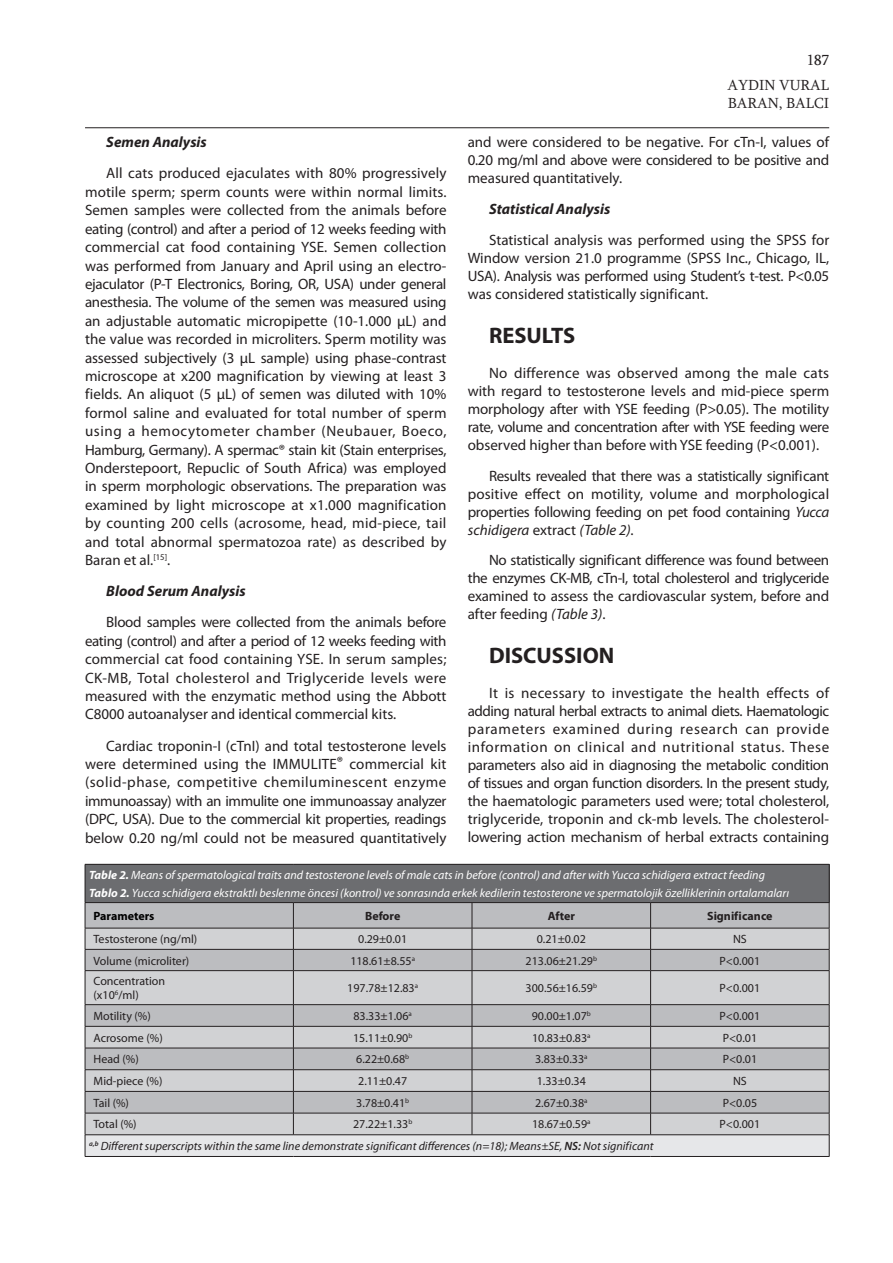
<style>
.page{position:relative;width:893px;height:1263px;background:#fff}
.page>*{position:absolute;margin:0;border:0;box-sizing:border-box;transform-origin:0 0}
.ANA_BASLIK{font:700 22.5px "Myriad Pro";color:#231f20}
.METIN{font:15px/18.5px "Myriad Pro";color:#231f20;text-align:justify}
.METIN-2{font:italic 700 15px "Myriad Pro";color:#231f20}
.UST_BILGI_SAG{font:15px "Sylfaen";color:#231f20}
.sag_numara{font:15px "Sylfaen";color:#231f20}
.TABLO{font:12px "Myriad Pro";color:#231f20}
.TABLO-2{font:italic 12px "Myriad Pro";color:#fff}
.TABLO-3{font:italic 12px "Myriad Pro";color:#231f20}
.TABLO-4{font:700 12px "Myriad Pro";color:#231f20}
.TABLO-5{font:700 12px "Myriad Pro";color:#000}
.s1{font-style:italic}
.s2{font-weight:700}
.s3{font-weight:600}
</style>
<div class="page">
<hr style="left:85px;top:127px;width:744px;height:1px;background:#231f20">
<div style="left:85px;top:864px;width:744px;height:38px;background:#6c6d70"></div>
<hr style="left:85px;top:864px;width:208px;height:1px;background:#231f20">
<hr style="left:85px;top:864px;width:1px;height:38px;background:#231f20">
<hr style="left:293px;top:864px;width:179px;height:1px;background:#231f20">
<hr style="left:472px;top:864px;width:179px;height:1px;background:#231f20">
<hr style="left:651px;top:864px;width:178px;height:1px;background:#231f20">
<hr style="left:829px;top:864px;width:1px;height:38px;background:#231f20">
<hr style="left:85px;top:902px;width:208px;height:1px;background:#231f20">
<hr style="left:293px;top:902px;width:179px;height:1px;background:#231f20">
<hr style="left:472px;top:902px;width:179px;height:1px;background:#231f20">
<hr style="left:651px;top:902px;width:178px;height:1px;background:#231f20">
<svg style="left:85px;top:903px;width:745px;height:253px;background:#c2c2c5"></svg>
<hr style="left:85px;top:1156px;width:208px;height:1px;background:#231f20">
<hr style="left:293px;top:1156px;width:179px;height:1px;background:#231f20">
<hr style="left:472px;top:1156px;width:179px;height:1px;background:#231f20">
<hr style="left:651px;top:1156px;width:178px;height:1px;background:#231f20">
<p class="sag_numara" style="left:807px;top:50px;width:24px">187</p>
<p class="UST_BILGI_SAG" style="left:727px;top:75px;width:103px">AYDIN VURAL</p>
<p class="UST_BILGI_SAG" style="left:728px;top:93px;width:103px">BARAN, BALCI</p>
<p class="METIN" style="left:468px;top:133px;width:363px;line-height:18px">and were considered to be negative. For cTn-I, values of 0.20 mg/ml and above were considered to be positive and measured quantitatively.</p>
<p class="METIN-2" style="left:489px;top:199px;width:123px">Statistical Analysis</p>
<p class="METIN" style="left:468px;top:231px;width:363px;line-height:18px;text-indent:21px">Statistical analysis was performed using the SPSS for Window version 21.0 programme (SPSS Inc., Chicago, IL, USA). Analysis was performed using Student’s t-test. P&lt;0.05 was considered statistically significant.</p>
<p class="ANA_BASLIK" style="left:489px;top:321px;width:88px">RESULTS</p>
<p class="METIN" style="left:468px;top:364px;width:363px;line-height:18px;text-indent:21px">No difference was observed among the male cats with regard to testosterone levels and mid-piece sperm morphology after with YSE feeding (P&gt;0.05). The motility rate, volume and concentration after with YSE feeding were observed higher than before with YSE feeding (P&lt;0.001).</p>
<p class="METIN" style="left:468px;top:466px;width:363px;line-height:18px;text-indent:21px">Results revealed that there was a statistically significant positive effect on motility, volume and morphological properties following feeding on pet food containing <span class="s1">Yucca schidigera</span> extract <span class="s1">(Table 2)</span>.</p>
<p class="METIN" style="left:468px;top:551px;width:363px;line-height:18px;text-indent:21px">No statistically significant difference was found between the enzymes CK-MB, cTn-I, total cholesterol and triglyceride examined to assess the cardiovascular system, before and after feeding <span class="s1">(Table 3)</span>.</p>
<p class="ANA_BASLIK" style="left:489px;top:641px;width:127px">DISCUSSION</p>
<p class="METIN" style="left:468px;top:684px;width:363px;line-height:18px;text-indent:21px">It is necessary to investigate the health effects of adding natural herbal extracts to animal diets. Haematologic parameters examined during research can provide information on clinical and nutritional status. These parameters also aid in diagnosing the metabolic condition of tissues and organ function disorders. In the present study, the haematologic parameters used were; total cholesterol, triglyceride, troponin and ck-mb levels. The cholesterol&shy;lowering action mechanism of herbal extracts containing</p>
<p class="TABLO-2" style="left:89px;top:867px;width:677px"><span class="s2">Table 2.</span> Means of spermatological traits and testosterone levels of male cats in before (control) and after with Yucca schidigera extract feeding</p>
<p class="TABLO-2" style="left:89px;top:886px;width:701px"><span class="s2">Tablo 2.</span> Yucca schidigera ekstraktlı beslenme öncesi (kontrol) ve sonrasında erkek kedilerin testosterone ve spermatolojik özelliklerinin ortalamaları</p>
<p class="TABLO-5" style="left:94px;top:908px;width:62px">Parameters</p>
<p class="TABLO-4" style="left:365px;top:908px;width:37px">Before</p>
<p class="TABLO-4" style="left:548px;top:908px;width:29px">After</p>
<p class="TABLO-4" style="left:707px;top:908px;width:67px">Significance</p>
<p class="TABLO" style="left:94px;top:932px;width:105px">Testosterone (ng/ml)</p>
<p class="TABLO" style="left:358px;top:932px;width:51px">0.29±0.01</p>
<p class="TABLO" style="left:537px;top:932px;width:51px">0.21±0.02</p>
<p class="TABLO" style="left:733px;top:932px;width:15px">NS</p>
<p class="TABLO" style="left:94px;top:953px;width:97px">Volume (microliter)</p>
<p class="TABLO" style="left:350px;top:953px;width:66px">118.61±8.55<sup>a</sup></p>
<p class="TABLO" style="left:526px;top:953px;width:73px">213.06±21.29<sup>b</sup></p>
<p class="TABLO" style="left:720px;top:953px;width:42px">P&lt;0.001</p>
<p class="TABLO" style="left:94px;top:973px;width:73px">Concentration</p>
<p class="TABLO" style="left:94px;top:988px;width:47px">(x10<sup>6</sup>/ml)</p>
<p class="METIN-2" style="left:106px;top:133px;width:102px">Semen Analysis</p>
<p class="METIN" style="left:85px;top:164px;width:363px;text-indent:21px">All cats produced ejaculates with 80% progressively motile sperm; sperm counts were within normal limits.<br>Semen samples were collected from the animals before eating (control) and after a period of 12 weeks feeding with commercial cat food containing YSE. Semen collection was performed from January and April using an electro&shy;ejaculator (P-T Electronics, Boring, OR, USA) under general anesthesia. The volume of the semen was measured using an adjustable automatic micropipette (10-1.000 µL) and the value was recorded in microliters. Sperm motility was assessed subjectively (3 µL sample) using phase-contrast microscope at x200 magnification by viewing at least 3 fields. An aliquot (5 µL) of semen was diluted with 10% formol saline and evaluated for total number of sperm using a hemocytometer chamber (Neubauer, Boeco, Hamburg, Germany). A spermac® stain kit (Stain enterprises, Onderstepoort, Repuclic of South Africa) was employed in sperm morphologic observations. The preparation was examined by light microscope at x1.000 magnification by counting 200 cells (acrosome, head, mid-piece, tail and total abnormal spermatozoa rate) as described by Baran et al.<sup>[15]</sup>.</p>
<p class="METIN-2" style="left:106px;top:581px;width:141px">Blood Serum Analysis</p>
<p class="METIN" style="left:85px;top:613px;width:363px;text-indent:21px">Blood samples were collected from the animals before eating (control) and after a period of 12 weeks feeding with commercial cat food containing YSE. In serum samples; CK-MB, Total cholesterol and Triglyceride levels were measured with the enzymatic method using the Abbott C8000 autoanalyser and identical commercial kits.</p>
<p class="METIN" style="left:85px;top:736px;width:363px;text-indent:21px">Cardiac troponin-I (cTnI) and total testosterone levels were determined using the IMMULITE® commercial kit (solid-phase, competitive chemiluminescent enzyme immunoassay) with an immulite one immunoassay analyzer (DPC, USA). Due to the commercial kit properties, readings below 0.20 ng/ml could not be measured quantitatively</p>
<p class="TABLO" style="left:347px;top:981px;width:72px">197.78±12.83<sup>a</sup></p>
<p class="TABLO" style="left:526px;top:981px;width:73px">300.56±16.59<sup>b</sup></p>
<p class="TABLO" style="left:720px;top:981px;width:42px">P&lt;0.001</p>
<p class="TABLO" style="left:94px;top:1008px;width:59px">Motility (%)</p>
<p class="TABLO" style="left:353px;top:1008px;width:60px">83.33±1.06<sup>a</sup></p>
<p class="TABLO" style="left:532px;top:1008px;width:61px">90.00±1.07<sup>b</sup></p>
<p class="TABLO" style="left:720px;top:1008px;width:42px">P&lt;0.001</p>
<p class="TABLO" style="left:94px;top:1030px;width:71px">Acrosome (%)</p>
<p class="TABLO" style="left:353px;top:1030px;width:61px">15.11±0.90<sup>b</sup></p>
<p class="TABLO" style="left:532px;top:1030px;width:60px">10.83±0.83<sup>a</sup></p>
<p class="TABLO" style="left:723px;top:1030px;width:36px">P&lt;0.01</p>
<p class="TABLO" style="left:94px;top:1052px;width:47px">Head (%)</p>
<p class="TABLO" style="left:356px;top:1052px;width:55px">6.22±0.68<sup>b</sup></p>
<p class="TABLO" style="left:535px;top:1052px;width:54px">3.83±0.33<sup>a</sup></p>
<p class="TABLO" style="left:723px;top:1052px;width:36px">P&lt;0.01</p>
<p class="TABLO" style="left:94px;top:1074px;width:70px">Mid-piece (%)</p>
<p class="TABLO" style="left:358px;top:1074px;width:51px">2.11±0.47</p>
<p class="TABLO" style="left:537px;top:1074px;width:51px">1.33±0.34</p>
<p class="TABLO" style="left:733px;top:1074px;width:15px">NS</p>
<p class="TABLO" style="left:94px;top:1095px;width:37px">Tail (%)</p>
<p class="TABLO" style="left:356px;top:1095px;width:55px">3.78±0.41<sup>b</sup></p>
<p class="TABLO" style="left:535px;top:1095px;width:54px">2.67±0.38<sup>a</sup></p>
<p class="TABLO" style="left:723px;top:1095px;width:36px">P&lt;0.05</p>
<p class="TABLO" style="left:94px;top:1117px;width:45px">Total (%)</p>
<p class="TABLO" style="left:353px;top:1117px;width:61px">27.22±1.33<sup>b</sup></p>
<p class="TABLO" style="left:532px;top:1117px;width:60px">18.67±0.59<sup>a</sup></p>
<p class="TABLO" style="left:720px;top:1117px;width:42px">P&lt;0.001</p>
<p class="TABLO-3" style="left:89px;top:1139px;width:566px"><sup>a,b</sup> Different superscripts within the same line demonstrate significant differences (n=18); Means±SE, <span class="s3">NS:</span> Not significant</p>
</div>
